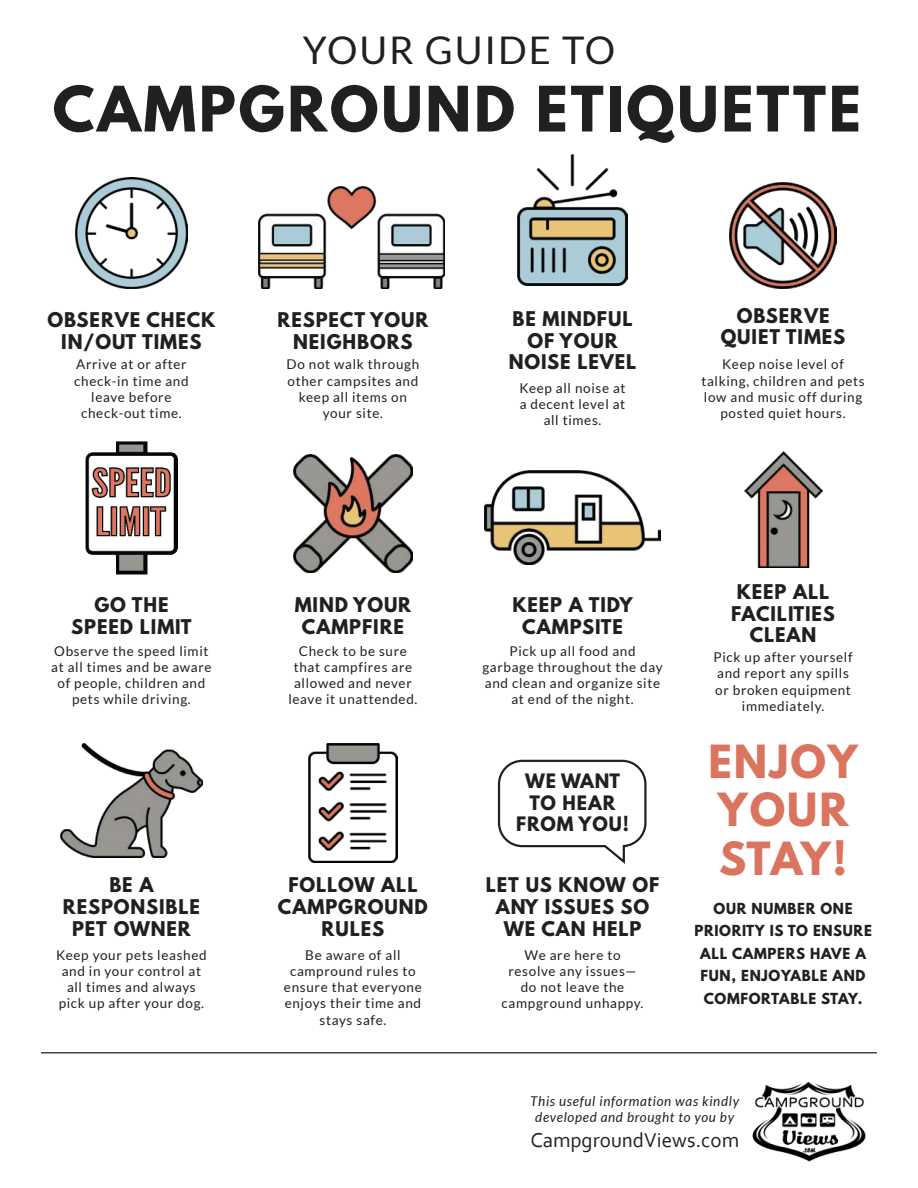
<style>
.page{position:relative;width:918px;height:1188px;background:#fff}
.page>*{position:absolute;margin:0;border:0;box-sizing:border-box;transform-origin:0 0}
.t1{font:700 55.5px "League Spartan";letter-spacing:.05em;color:#221f1f}
.t2{font:700 40.5px/48.6px "League Spartan";letter-spacing:.05em;color:#da745e}
.t3{font:38.1px "Lato";letter-spacing:.05em;color:#221f1f}
.t4{font:21px "Corbel";color:#221f1f}
.t5{font:700 18px/21.6px "League Spartan";letter-spacing:.05em;color:#221f1f;text-align:center}
.t6{font:700 17.7px/21.1px "League Spartan";letter-spacing:.05em;color:#221f1f;text-align:center}
.t7{font:13.5px/16.2px "Lato";letter-spacing:.05em;color:#221f1f;text-align:center}
.t8{font:700 13.5px/22.5px "League Spartan";letter-spacing:.05em;color:#221f1f;text-align:center}
.t9{font:italic 13.5px/16.2px "Lato";letter-spacing:.05em;color:#221f1f;text-align:center}
</style>
<div class="page">
<img style="left:76px;top:177px;width:111px;height:111px">
<img style="left:259px;top:187px;width:186px;height:102px">
<img style="left:518px;top:154px;width:110px;height:131px">
<img style="left:730px;top:182px;width:106px;height:107px">
<img style="left:294px;top:455px;width:118px;height:118px">
<img style="left:744px;top:452px;width:78px;height:115px">
<img style="left:485px;top:471px;width:175px;height:93px">
<img style="left:86px;top:441px;width:91px;height:134px">
<hr style="left:41px;top:1052px;width:836px;height:1px;background:#221f1f">
<img style="left:309px;top:743px;width:88px;height:119px">
<img style="left:60px;top:743px;width:143px;height:115px">
<div style="left:498px;top:760px;width:149px;height:87px;border:2px solid #221f1f;border-radius:23px"></div>
<img style="left:752px;top:1081px;width:114px;height:81px">
<h3 class="t3" style="left:303px;top:36px;width:314px">YOUR GUIDE TO</h3>
<h1 class="t1" style="left:53px;top:84px;width:810px">CAMPGROUND ETIQUETTE</h1>
<h3 class="t5" style="left:47px;top:310px;width:169px">OBSERVE CHECK<br>IN/OUT TIMES</h3>
<h3 class="t5" style="left:278px;top:310px;width:152px">RESPECT YOUR<br>NEIGHBORS</h3>
<p class="t7" style="left:287px;top:358px;width:134px">Do not walk through other campsites and keep all items on your site.</p>
<p class="t7" style="left:74px;top:358px;width:116px">Arrive at or after check-in time and leave before check-out time.</p>
<h3 class="t5" style="left:509px;top:309px;width:129px">BE MINDFUL<br>OF YOUR<br>NOISE LEVEL</h3>
<h3 class="t5" style="left:721px;top:306px;width:126px">OBSERVE<br>QUIET TIMES</h3>
<p class="t7" style="left:519px;top:381px;width:108px">Keep all noise at a decent level at all times.</p>
<p class="t7" style="left:701px;top:358px;width:165px">Keep noise level of talking, children and pets low and music off during posted quiet hours.</p>
<h3 class="t5" style="left:71px;top:596px;width:122px">GO THE<br>SPEED LIMIT</h3>
<p class="t7" style="left:51px;top:644px;width:162px">Observe the speed limit at all times and be aware of people, children and pets while driving.</p>
<h3 class="t5" style="left:295px;top:596px;width:118px">MIND YOUR<br>CAMPFIRE</h3>
<p class="t7" style="left:288px;top:644px;width:131px">Check to be sure that campfires are allowed and never leave it unattended.</p>
<h3 class="t5" style="left:512px;top:596px;width:122px">KEEP A TIDY<br>CAMPSITE</h3>
<p class="t7" style="left:482px;top:644px;width:182px">Pick up all food and garbage throughout the day and clean and organize site at end of the night.</p>
<h3 class="t5" style="left:731px;top:582px;width:105px">KEEP ALL<br>FACILITIES<br>CLEAN</h3>
<p class="t7" style="left:714px;top:650px;width:141px">Pick up after yourself and report any spills or broken equipment immediately.</p>
<h3 class="t6" style="left:516px;top:772px;width:114px">WE WANT<br>TO HEAR<br>FROM YOU!</h3>
<h3 class="t5" style="left:278px;top:876px;width:151px">FOLLOW ALL<br>CAMPGROUND<br>RULES</h3>
<h3 class="t5" style="left:486px;top:876px;width:175px">LET US KNOW OF<br>ANY ISSUES SO<br>WE CAN HELP</h3>
<p class="t7" style="left:284px;top:948px;width:139px">Be aware of all campround rules to ensure that everyone enjoys their time and stays safe.</p>
<h3 class="t5" style="left:63px;top:876px;width:138px">BE A<br>RESPONSIBLE<br>PET OWNER</h3>
<p class="t7" style="left:56px;top:948px;width:152px">Keep your pets leashed and in your control at all times and always pick up after your dog.</p>
<p class="t7" style="left:502px;top:948px;width:143px">We are here to resolve any issues— do not leave the campground unhappy.</p>
<h2 class="t2" style="left:708px;top:740px;width:151px">ENJOY<br>YOUR<br>STAY!</h2>
<p class="t8" style="left:694px;top:898px;width:179px">OUR NUMBER ONE<br>PRIORITY IS TO ENSURE<br>ALL CAMPERS HAVE A<br>FUN, ENJOYABLE AND<br>COMFORTABLE STAY.</p>
<p class="t9" style="left:530px;top:1094px;width:210px">This useful information was kindly developed and brought to you by</p>
<h3 class="t4" style="left:530px;top:1132px;width:210px">CampgroundViews.com</h3>
</div>
